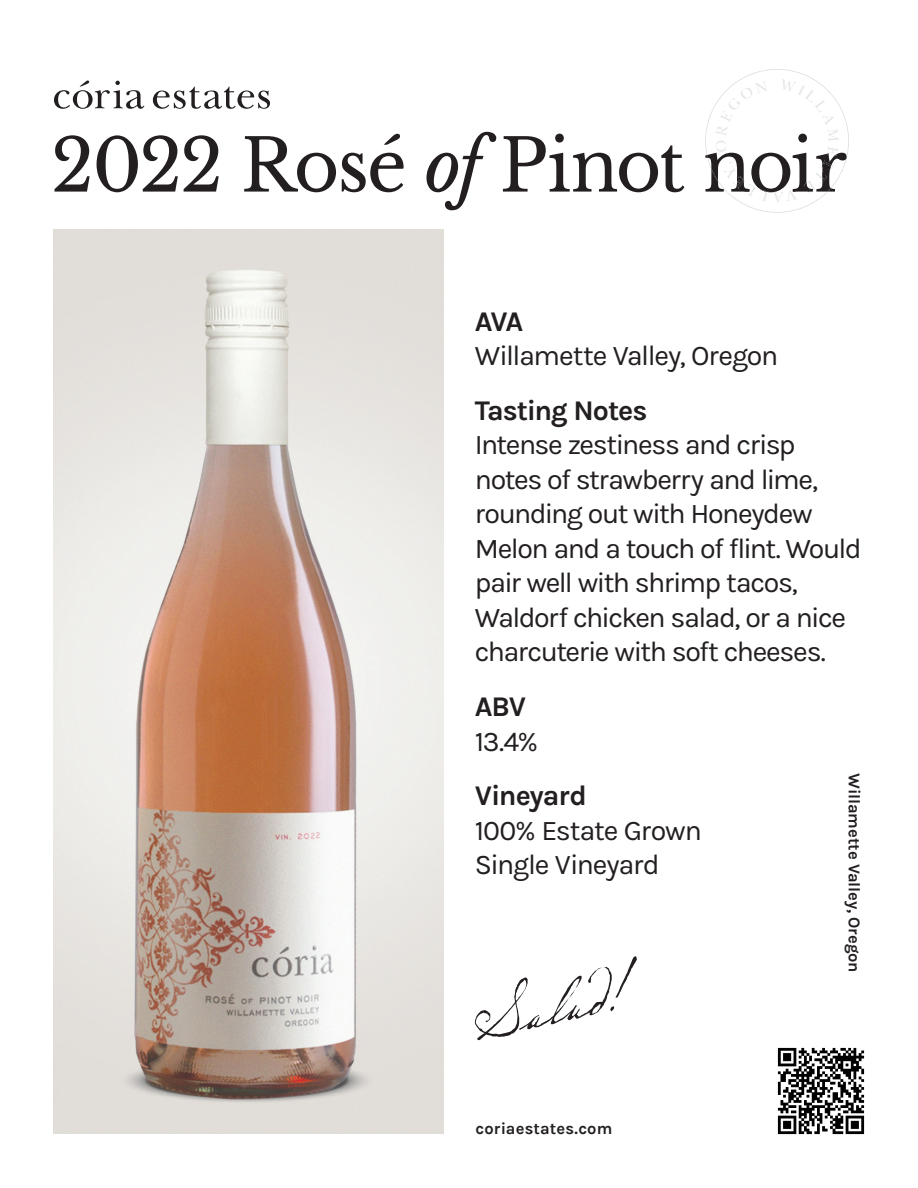
<style>
.page{position:relative;width:918px;height:1188px;background:#fff}
.page>*{position:absolute;margin:0;border:0;box-sizing:border-box;transform-origin:0 0}
.t1{font:72px "Libre Baskerville";letter-spacing:-.03em;color:#231f20}
.t2{font:28.5px/34.5px "Karla";letter-spacing:-.05em;color:#231f20}
.t3{font:700 28.5px "Karla";letter-spacing:-.04em;color:#231f20}
.t4{font:700 16.5px "Karla";color:#231f20}
.s1{font-style:italic}
</style>
<div class="page">
<img style="left:54px;top:230px;width:390px;height:904px">
<svg style="left:54px;top:80px;width:90px;height:29px"></svg>
<svg style="left:153px;top:87px;width:117px;height:22px"></svg>
<img style="left:777px;top:1047px;width:88px;height:88px">
<svg style="left:475px;top:956px;width:162px;height:84px"></svg>
<svg style="left:705px;top:69px;width:144px;height:144px"></svg>
<h1 class="t1" style="left:51px;top:122px;width:798px">2022 Rosé <span class="s1">of</span> Pinot noir</h1>
<p class="t3" style="left:475px;top:305px;width:50px">AVA</p>
<p class="t2" style="left:475px;top:339px;width:305px">Willamette Valley, Oregon</p>
<p class="t3" style="left:475px;top:394px;width:174px">Tasting Notes</p>
<p class="t2" style="left:475px;top:428px;width:388px">Intense zestiness and crisp notes of strawberry and lime, rounding out with Honeydew<br>Melon and a touch of flint. Would pair well with shrimp tacos,<br>Waldorf chicken salad, or a nice charcuterie with soft cheeses.</p>
<p class="t3" style="left:475px;top:690px;width:53px">ABV</p>
<p class="t2" style="left:475px;top:724px;width:65px">13.4%</p>
<p class="t3" style="left:475px;top:779px;width:113px">Vineyard</p>
<p class="t2" style="left:475px;top:814px;width:229px">100% Estate Grown<br>Single Vineyard</p>
<p class="t4" style="left:864px;top:773px;width:201px;rotate:90deg">Willamette Valley, Oregon</p>
<p class="t4" style="left:476px;top:1119px;width:138px">coriaestates.com</p>
</div>
